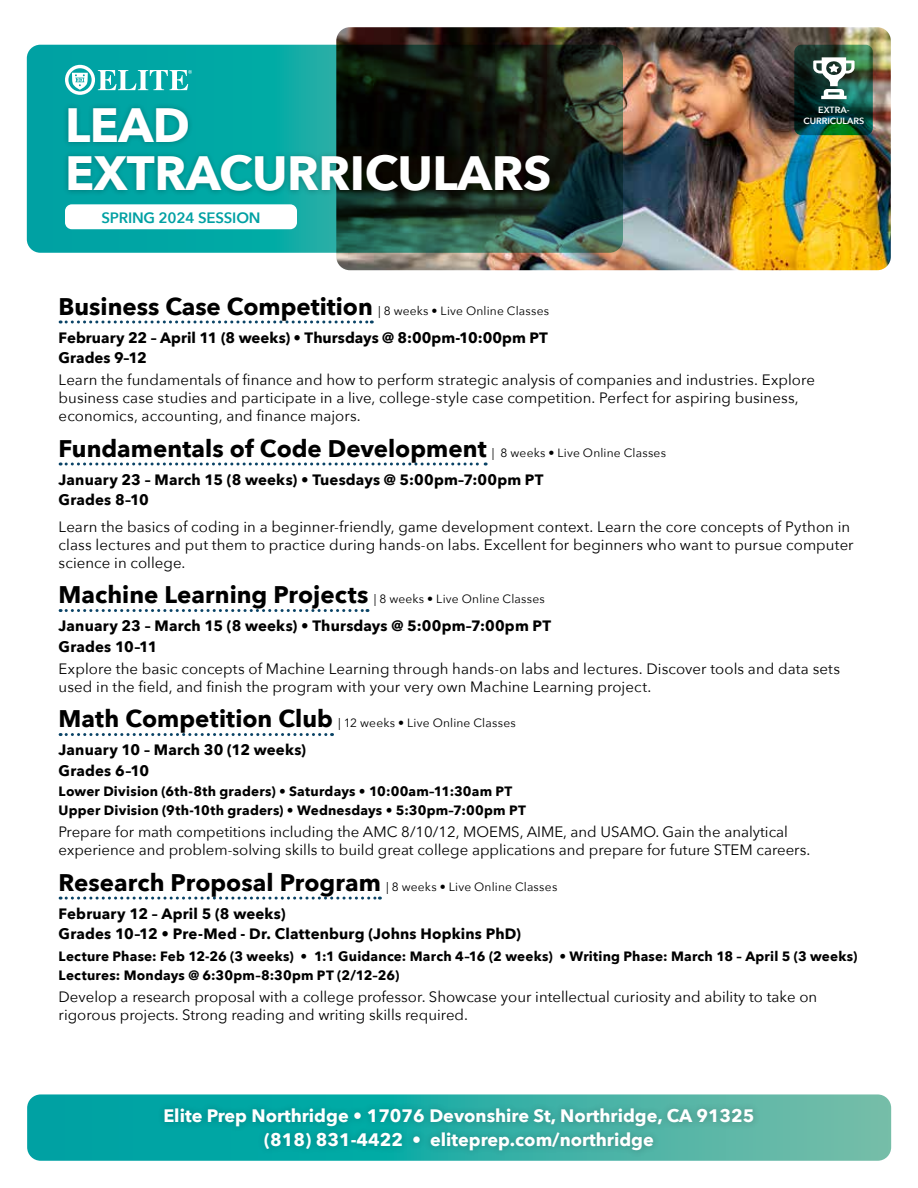
<style>
.page{position:relative;width:918px;height:1188px;background:#fff}
.page>*{position:absolute;margin:0;border:0;box-sizing:border-box;transform-origin:0 0}
.t1{font:700 48px/48px "Avenir Next";letter-spacing:-.01em;color:#fff}
.t2{font:700 24px "Avenir Next";color:#000}
.t3{font:700 18px/24px "Avenir Next";color:#fff;text-align:center}
.t4{font:15px/18px "Avenir Next";color:#000}
.t5{font:700 15px/20.5px "Avenir Next";letter-spacing:.01em;color:#000}
.t6{font:600 15px "Avenir Next";letter-spacing:-.01em;color:#00a0a3}
.t7{font:700 13.5px/19px "Avenir Next";letter-spacing:.015em;color:#000}
.t8{font:12px "Avenir Next";letter-spacing:.015em;color:#000}
.t9{font:600 9px/10.8px "Avenir Next";color:#fff;text-align:center}
.s1{font-weight:700;font-size:24px}
.s2{font-weight:400;font-size:12px}
</style>
<div class="page">
<img style="left:336px;top:27px;width:555px;height:243px">
<svg style="left:27px;top:1094px;width:864px;height:67px;background:#38b1a8"></svg>
<img style="left:794px;top:45px;width:79px;height:90px;border-radius:7px">
<svg style="left:813px;top:57px;width:42px;height:42px"></svg>
<img style="left:27px;top:45px;width:596px;height:208px;border-radius:14px">
<div style="left:62px;top:102px;width:493px;height:95px;background:#000;opacity:.25"></div>
<svg style="left:65px;top:65px;width:127px;height:30px"></svg>
<div style="left:65px;top:204px;width:232px;height:25px;background:#fff;border-radius:7px"></div>
<svg style="left:60px;top:321px;width:312px;height:3px"></svg>
<svg style="left:60px;top:463px;width:426px;height:3px"></svg>
<svg style="left:60px;top:609px;width:308px;height:3px"></svg>
<svg style="left:60px;top:733px;width:273px;height:3px"></svg>
<svg style="left:60px;top:897px;width:320px;height:3px"></svg>
<div style="left:157px;top:1101px;width:604px;height:57px;background:#000;opacity:.25"></div>
<h1 class="t1" style="left:65px;top:103px;width:488px">LEAD<br>EXTRACURRICULARS</h1>
<p class="t6" style="left:101px;top:208px;width:161px">SPRING 2024 SESSION</p>
<p class="t9" style="left:803px;top:104px;width:63px">EXTRA-<br>CURRICULARS</p>
<p class="t8" style="left:59px;top:303px;width:492px"><span class="s1">Business Case Competition</span> | 8 weeks • Live Online Classes</p>
<p class="t5" style="left:59px;top:327px;width:491px">February 22 – April 11 (8 weeks) • Thursdays @ 8:00pm-10:00pm PT<br>Grades 9–12</p>
<p class="t4" style="left:59px;top:371px;width:758px">Learn the fundamentals of finance and how to perform strategic analysis of companies and industries. Explore business case studies and participate in a live, college-style case competition. Perfect for aspiring business, economics, accounting, and finance majors.</p>
<h2 class="t2" style="left:59px;top:433px;width:609px">Fundamentals of Code Development <span class="s2">| 8 weeks • Live Online Classes</span></h2>
<p class="t5" style="left:59px;top:469px;width:487px">January 23 – March 15 (8 weeks) • Tuesdays @ 5:00pm–7:00pm PT<br>Grades 8–10</p>
<p class="t4" style="left:59px;top:518px;width:797px">Learn the basics of coding in a beginner-friendly, game development context. Learn the core concepts of Python in class lectures and put them to practice during hands-on labs. Excellent for beginners who want to pursue computer science in college.</p>
<p class="t8" style="left:59px;top:591px;width:488px"><span class="s1">Machine Learning Projects</span> | 8 weeks • Live Online Classes</p>
<p class="t5" style="left:59px;top:616px;width:494px">January 23 – March 15 (8 weeks) • Thursdays @ 5:00pm–7:00pm PT<br>Grades 10–11</p>
<p class="t4" style="left:59px;top:660px;width:783px">Explore the basic concepts of Machine Learning through hands-on labs and lectures. Discover tools and data sets used in the field, and finish the program with your very own Machine Learning project.</p>
<p class="t8" style="left:59px;top:715px;width:459px"><span class="s1">Math Competition Club</span> | 12 weeks • Live Online Classes</p>
<p class="t5" style="left:59px;top:740px;width:249px">January 10 – March 30 (12 weeks)<br>Grades 6–10</p>
<p class="t7" style="left:59px;top:782px;width:469px">Lower Division (6th-8th graders) • Saturdays • 10:00am–11:30am PT<br>Upper Division (9th-10th graders) • Wednesdays • 5:30pm–7:00pm PT</p>
<p class="t4" style="left:59px;top:823px;width:753px">Prepare for math competitions including the AMC 8/10/12, MOEMS, AIME, and USAMO. Gain the analytical experience and problem-solving skills to build great college applications and prepare for future STEM careers.</p>
<p class="t8" style="left:59px;top:879px;width:500px"><span class="s1">Research Proposal Program</span> | 8 weeks • Live Online Classes</p>
<p class="t5" style="left:59px;top:904px;width:464px">February 12 – April 5 (8 weeks)<br>Grades 10–12 • Pre-Med - Dr. Clattenburg (Johns Hopkins PhD)</p>
<p class="t7" style="left:59px;top:947px;width:800px">Lecture Phase: Feb 12-26 (3 weeks) • 1:1 Guidance: March 4–16 (2 weeks) • Writing Phase: March 18 – April 5 (3 weeks)<br>Lectures: Mondays @ 6:30pm–8:30pm PT (2/12–26)</p>
<p class="t4" style="left:59px;top:988px;width:760px">Develop a research proposal with a college professor. Showcase your intellectual curiosity and ability to take on rigorous projects. Strong reading and writing skills required.</p>
<p class="t3" style="left:163px;top:1104px;width:593px">Elite Prep Northridge • 17076 Devonshire St, Northridge, CA 91325 (818) 831-4422 • eliteprep.com/northridge</p>
</div>
